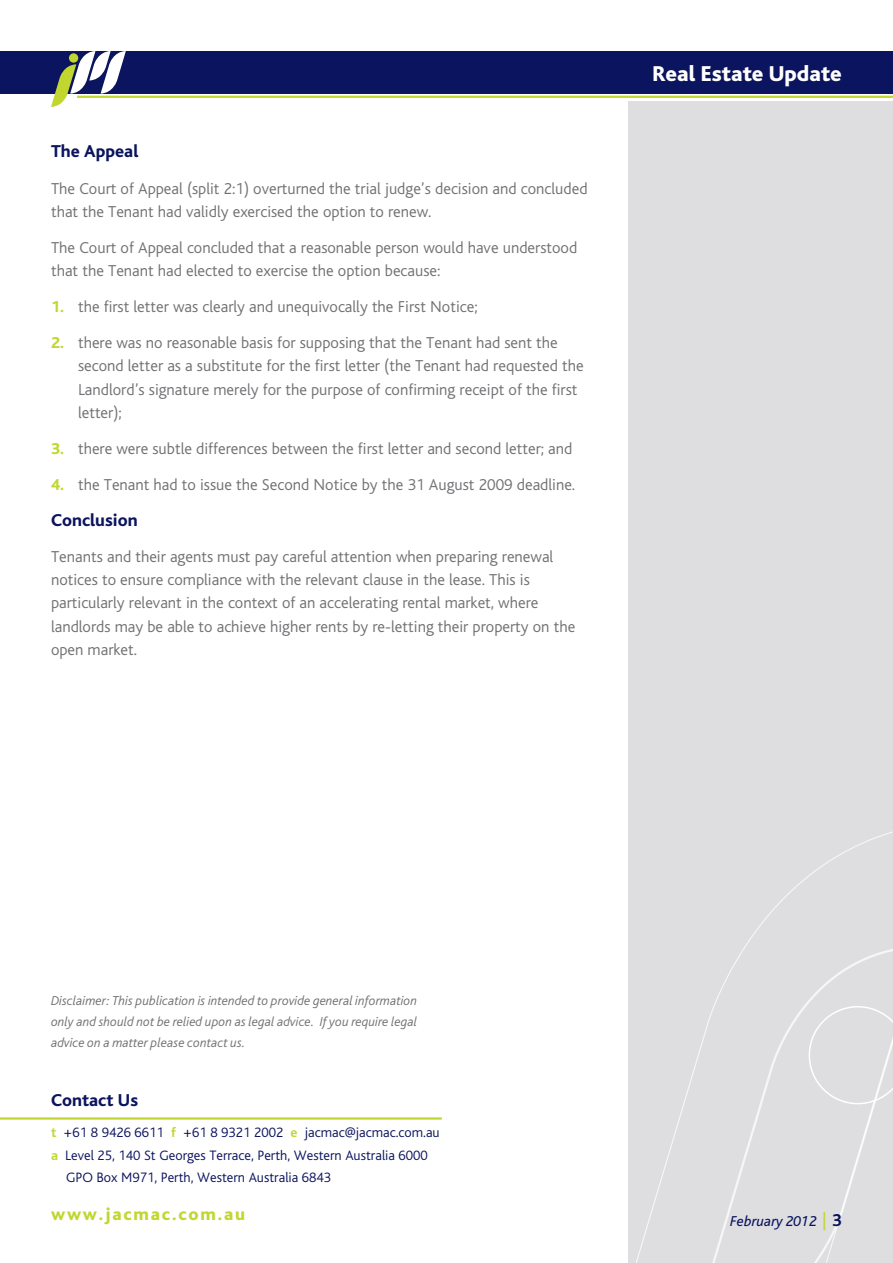
<style>
.page{position:relative;width:893px;height:1263px;background:#fff}
.page>*{position:absolute;margin:0;border:0;box-sizing:border-box;transform-origin:0 0}
.t1{font:800 22.5px "Bliss";color:#fff}
.t2{font:800 18px "Bliss";color:#0b145e}
.t3{font:800 18px "Bliss";letter-spacing:.1em;color:#c1d72f}
.t4{font:300 16.5px/23.2px "Bliss";color:#717074}
.t5{font:italic 15px "Bliss";color:#0b145e}
.t6{font:300 14.25px "Bliss";color:#0b145e}
.t7{font:italic 300 13.5px/21px "Bliss";color:#717074;text-align:justify}
.s1{font-weight:800;color:#c1d72f}
.s2{font-weight:700;color:#c1d72f}
.s3{font-style:normal;font-size:18px;color:#c1d72f}
.s4{font-weight:700;font-style:normal;font-size:18px}
</style>
<div class="page">
<div style="left:628px;top:101px;width:265px;height:1162px;background:#dedee1"></div>
<svg style="left:636px;top:831px;width:257px;height:432px"></svg>
<svg style="left:809px;top:1006px;width:84px;height:98px"></svg>
<div style="left:0;top:51px;width:893px;height:43px;background:#0b145e"></div>
<svg style="left:51px;top:51px;width:75px;height:56px"></svg>
<div style="left:69px;top:53px;width:9px;height:10px;background:#c1d72f;border-radius:50%"></div>
<hr style="left:77px;top:96px;width:816px;height:2px;background:#c1d72f">
<hr style="left:0;top:1117px;width:442px;height:2px;background:#c1d72f">
<p class="t2" style="left:51px;top:142px;width:89px">The Appeal</p>
<p class="t4" style="left:51px;top:177px;width:538px">The Court of Appeal (split 2:1) overturned the trial judge’s decision and concluded that the Tenant had validly exercised the option to renew.</p>
<p class="t4" style="left:51px;top:236px;width:528px">The Court of Appeal concluded that a reasonable person would have understood that the Tenant had elected to exercise the option because:</p>
<p class="t4" style="left:51px;top:295px;width:428px"><span class="s1">1.</span> the first letter was clearly and unequivocally the First Notice;</p>
<p class="t4" style="left:78px;top:331px;width:507px;text-indent:-27px"><span class="s1">2.</span> there was no reasonable basis for supposing that the Tenant had sent the second letter as a substitute for the first letter (the Tenant had requested the Landlord’s signature merely for the purpose of confirming receipt of the first letter);</p>
<p class="t4" style="left:51px;top:437px;width:523px"><span class="s1">3.</span> there were subtle differences between the first letter and second letter; and</p>
<p class="t4" style="left:51px;top:473px;width:526px"><span class="s1">4.</span> the Tenant had to issue the Second Notice by the 31 August 2009 deadline.</p>
<p class="t2" style="left:51px;top:511px;width:88px">Conclusion</p>
<p class="t4" style="left:51px;top:545px;width:526px">Tenants and their agents must pay careful attention when preparing renewal notices to ensure compliance with the relevant clause in the lease. This is particularly relevant in the context of an accelerating rental market, where landlords may be able to achieve higher rents by re-letting their property on the open market.</p>
<h1 class="t1" style="left:652px;top:62px;width:191px">Real Estate Update</h1>
<p class="t7" style="left:51px;top:990px;width:368px">Disclaimer: This publication is intended to provide general information only and should not be relied upon as legal advice. If you require legal advice on a matter please contact us.</p>
<p class="t2" style="left:51px;top:1091px;width:89px">Contact Us</p>
<p class="t6" style="left:51px;top:1125px;width:390px"><span class="s2">t</span> +61 8 9426 6611 <span class="s2">f</span> +61 8 9321 2002 <span class="s2">e</span> jacmac@jacmac.com.au</p>
<p class="t6" style="left:51px;top:1147px;width:378px"><span class="s2">a</span> Level 25, 140 St Georges Terrace, Perth, Western Australia 6000</p>
<p class="t6" style="left:66px;top:1170px;width:267px">GPO Box M971, Perth, Western Australia 6843</p>
<p class="t3" style="left:51px;top:1205px;width:196px">www.jacmac.com.au</p>
<p class="t5" style="left:730px;top:1213px;width:113px">February 2012 <span class="s3">|</span> <span class="s4">3</span></p>
</div>
